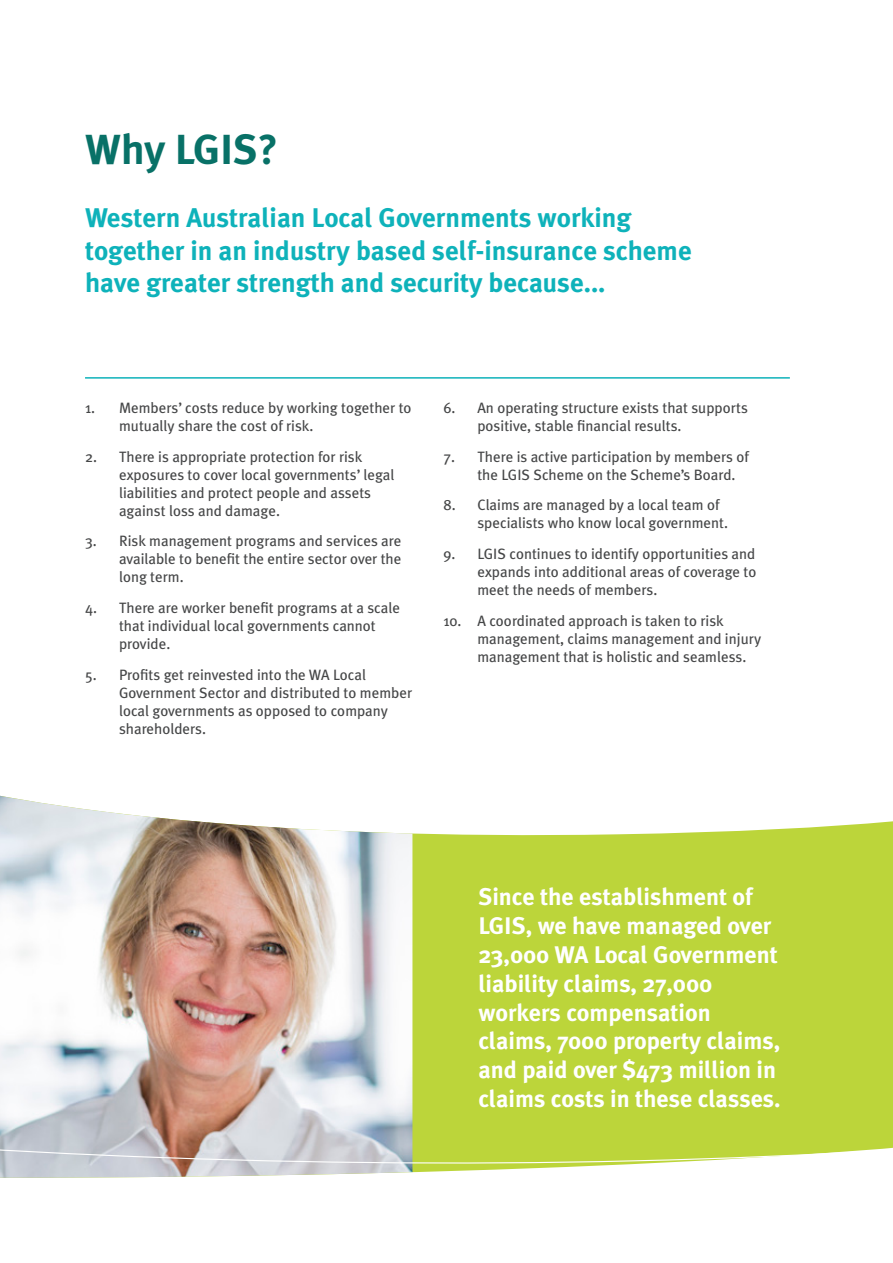
<style>
.page{position:relative;width:893px;height:1263px;background:#fff}
.page>*{position:absolute;margin:0;border:0;box-sizing:border-box;transform-origin:0 0}
.t1{font:700 42px "Meta Plus";color:#087167}
.t2{font:700 27px/32.4px "Meta Plus";color:#0eb2ba}
.t3{font:700 24px/28.8px "Meta Plus";color:#fff}
.t4{font:15px/18px "Meta Plus";color:#454647}
</style>
<div class="page">
<hr style="left:85px;top:377px;width:705px;height:2px;background:#0eb2ba">
<svg style="left:0;top:795px;width:893px;height:330px;background:#c3d950"></svg>
<img style="left:0;top:796px;width:412px;height:329px">
<svg style="left:0;top:1125px;width:893px;height:53px"></svg>
<h1 class="t1" style="left:85px;top:125px;width:195px">Why LGIS?</h1>
<h2 class="t2" style="left:85px;top:202px;width:608px">Western Australian Local Governments working together in an industry based self-insurance scheme have greater strength and security because...</h2>
<p class="t4" style="left:119px;top:399px;width:294px;text-indent:-34px">1. Members’ costs reduce by working together to mutually share the cost of risk.</p>
<p class="t4" style="left:119px;top:447px;width:277px;text-indent:-34px">2. There is appropriate protection for risk exposures to cover local governments’ legal liabilities and protect people and assets against loss and damage.</p>
<p class="t4" style="left:119px;top:532px;width:284px;text-align:justify;text-indent:-34px">3. Risk management programs and services are available to benefit the entire sector over the long term.</p>
<p class="t4" style="left:119px;top:599px;width:282px;text-indent:-34px">4. There are worker benefit programs at a scale that individual local governments cannot provide.</p>
<p class="t4" style="left:119px;top:666px;width:294px;text-indent:-34px">5. Profits get reinvested into the WA Local Government Sector and distributed to member local governments as opposed to company shareholders.</p>
<p class="t4" style="left:477px;top:399px;width:272px;text-indent:-34px">6. An operating structure exists that supports positive, stable financial results.</p>
<p class="t4" style="left:477px;top:447px;width:273px;text-indent:-34px">7. There is active participation by members of the LGIS Scheme on the Scheme’s Board.</p>
<p class="t4" style="left:477px;top:496px;width:252px;text-indent:-34px">8. Claims are managed by a local team of specialists who know local government.</p>
<p class="t4" style="left:477px;top:545px;width:281px;text-align:justify;text-indent:-34px">9. LGIS continues to identify opportunities and expands into additional areas of coverage to meet the needs of members.</p>
<p class="t4" style="left:477px;top:612px;width:285px;text-indent:-34px">10. A coordinated approach is taken to risk management, claims management and injury management that is holistic and seamless.</p>
<h3 class="t3" style="left:478px;top:882px;width:304px">Since the establishment of<br>LGIS, we have managed over<br>23,000 WA Local Government liability claims, 27,000 workers compensation claims, 7000 property claims, and paid over $473 million in claims costs in these classes.</h3>
</div>
